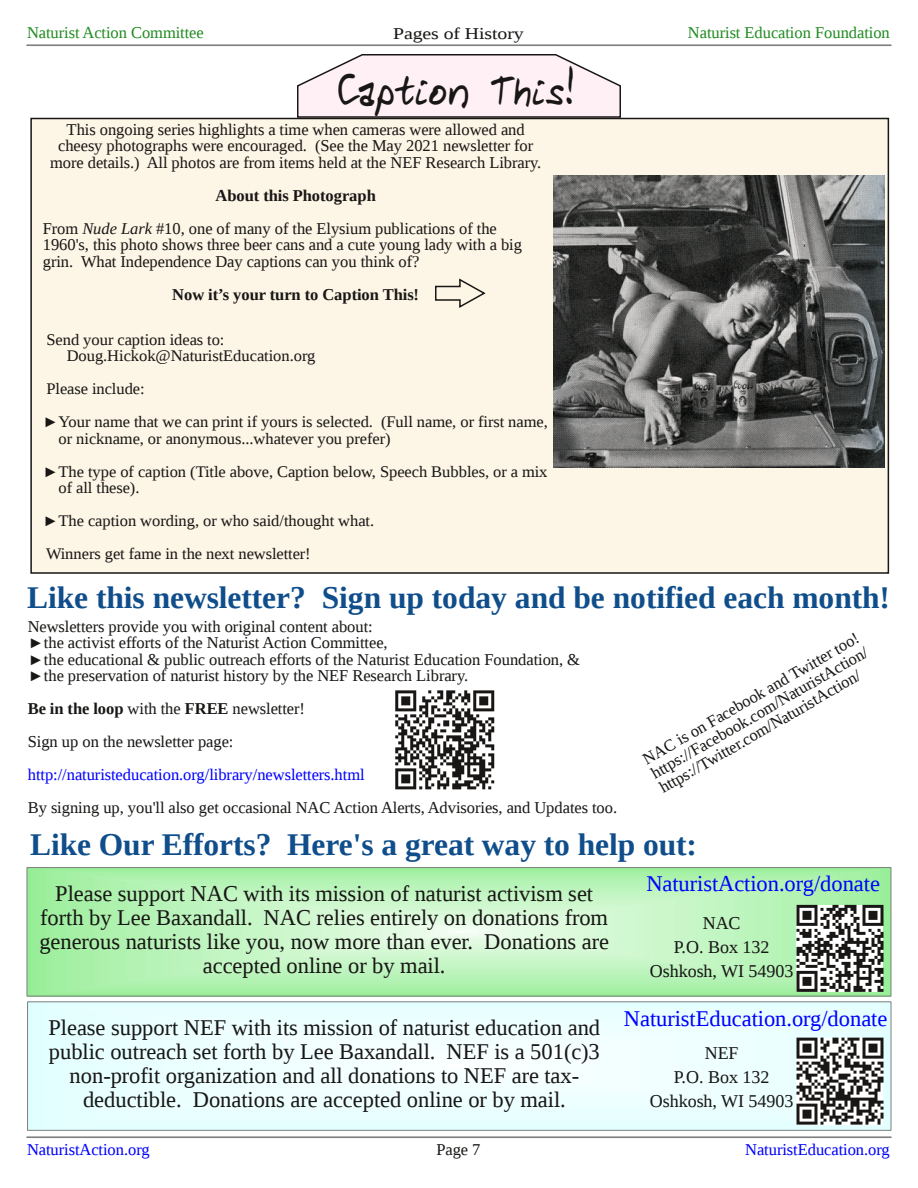
<style>
.page{position:relative;width:918px;height:1188px;background:#fff}
.page>*{position:absolute;margin:0;border:0;box-sizing:border-box;transform-origin:0 0}
.t1{font:46.2px "Domestic Manners";letter-spacing:-.05em;color:#181715;scale:.91 1}
.t2{font:700 31.5px "Liberation Serif";color:#104e8b}
.t3{font:22.5px/24px "Liberation Serif";letter-spacing:-.005em;color:#181715;text-align:center}
.t4{font:22.5px "Liberation Serif";letter-spacing:-.005em;color:#00f}
.t5{font:18px/24px "Liberation Serif";color:#181715;text-align:center}
.t6{font:16.5px/16.5px "Liberation Serif";letter-spacing:-.005em;color:#181715}
.t7{font:16.5px "Liberation Serif";letter-spacing:-.005em;color:#00f}
.t8{font:16.5px "Liberation Serif";letter-spacing:-.005em;color:#228b22}
.t9{font:700 16.5px "Liberation Serif";color:#181715}
.t10{font:16.5px "Liberation Serif";letter-spacing:-.005em;color:#181715;scale:1.2 1}
.t11{font:16.2px/33px "Liberation Serif";letter-spacing:-.005em;color:#181715}
.s1{font-weight:700}
.s2{font-style:italic}
.s3{font-size:16.5px}
</style>
<div class="page">
<hr style="left:27px;top:1136px;width:864px;height:2px;background:#7f7f7f">
<hr style="left:27px;top:44px;width:864px;height:2px;background:#7f7f7f">
<div style="left:31px;top:118px;width:857px;height:455px;background:#fdf5e6"></div>
<div style="left:30px;top:118px;width:859px;height:456px;border:2px solid #181715"></div>
<svg style="left:296px;top:54px;width:326px;height:64px"></svg>
<svg style="left:435px;top:278px;width:51px;height:30px"></svg>
<svg style="left:395px;top:690px;width:99px;height:99px"></svg>
<svg style="left:29px;top:870px;width:860px;height:124px;background:#bbf4bb"></svg>
<svg style="left:796px;top:905px;width:88px;height:87px"></svg>
<div style="left:28px;top:1002px;width:863px;height:128px;background:#ebffff"></div>
<svg style="left:796px;top:1038px;width:88px;height:87px;background:#8a8a89"></svg>
<img style="left:554px;top:176px;width:331px;height:292px">
<p class="t8" style="left:27px;top:23px;width:178px">Naturist Action Committee</p>
<p class="t10" style="left:393px;top:24px;width:110px">Pages of History</p>
<p class="t8" style="left:688px;top:24px;width:203px">Naturist Education Foundation</p>
<h1 class="t1" style="left:333px;top:49px;width:266px">Caption This!</h1>
<p class="t6" style="left:50px;top:121px;width:493px;text-align:center">This ongoing series highlights a time when cameras were allowed and cheesy photographs were encouraged. (See the May 2021 newsletter for more details.) All photos are from items held at the NEF Research Library.</p>
<p class="t6" style="left:43px;top:179px;width:456px;line-height:33px;text-indent:173px"><span class="s1">About this Photograph<br></span>From <span class="s2">Nude Lark</span> #10, one of many of the Elysium publications of the</p>
<p class="t6" style="left:43px;top:237px;width:481px">1960's, this photo shows three beer cans and a cute young lady with a big grin. What Independence Day captions can you think of?</p>
<p class="t9" style="left:172px;top:285px;width:248px">Now it’s your turn to Caption This!</p>
<p class="t11" style="left:67px;top:331px;width:250px;line-height:16.5px;text-indent:-20px">Send your caption ideas to:<br>Doug.Hickok@NaturistEducation.org</p>
<p class="t11" style="left:42px;top:372px;width:507px">Please include:<br><span class="s3">►</span>Your name that we can print if yours is selected. (Full name, or first name,</p>
<p class="t11" style="left:42px;top:422px;width:507px;text-indent:16px">or nickname, or anonymous...whatever you prefer)<br><span class="s3">►</span>The type of caption (Title above, Caption below, Speech Bubbles, or a mix</p>
<p class="t11" style="left:42px;top:471px;width:333px;text-indent:16px">of all these).<br><span class="s3">►</span>The caption wording, or who said/thought what.<br>Winners get fame in the next newsletter!</p>
<h2 class="t2" style="left:27px;top:580px;width:865px">Like this newsletter? Sign up today and be notified each month!</h2>
<p class="t6" style="left:28px;top:618px;width:554px">Newsletters provide you with original content about:<br>►the activist efforts of the Naturist Action Committee,<br>►the educational &amp; public outreach efforts of the Naturist Education Foundation, &amp; ►the preservation of naturist history by the NEF Research Library.</p>
<p class="t6" style="left:28px;top:692px;width:279px;line-height:33px"><span class="s1">Be in the loop</span> with the <span class="s1">FREE</span> newsletter!<br>Sign up on the newsletter page:</p>
<p class="t7" style="left:28px;top:766px;width:338px">http://naturisteducation.org/library/newsletters.html</p>
<p class="t6" style="left:28px;top:799px;width:591px">By signing up, you'll also get occasional NAC Action Alerts, Advisories, and Updates too.</p>
<p class="t6" style="left:640px;top:753px;width:249px;text-align:justify;rotate:-30deg">NAC is on Facebook and Twitter too! https://Facebook.com/NaturistAction/ https://Twitter.com/NaturistAction/</p>
<h2 class="t2" style="left:30px;top:827px;width:669px">Like Our Efforts? Here's a great way to help out:</h2>
<h3 class="t4" style="left:646px;top:871px;width:235px">NaturistAction.org/donate</h3>
<h3 class="t3" style="left:39px;top:882px;width:571px">Please support NAC with its mission of naturist activism set forth by Lee Baxandall. NAC relies entirely on donations from generous naturists like you, now more than ever. Donations are accepted online or by mail.</h3>
<p class="t5" style="left:650px;top:911px;width:145px">NAC<br>P.O. Box 132<br>Oshkosh, WI 54903</p>
<h3 class="t3" style="left:49px;top:1015px;width:553px">Please support NEF with its mission of naturist education and public outreach set forth by Lee Baxandall. NEF is a 501(c)3 non-profit organization and all donations to NEF are tax&shy;deductible. Donations are accepted online or by mail.</h3>
<h3 class="t4" style="left:624px;top:1006px;width:265px">NaturistEducation.org/donate</h3>
<p class="t5" style="left:650px;top:1041px;width:145px">NEF<br>P.O. Box 132<br>Oshkosh, WI 54903</p>
<p class="t6" style="left:436px;top:1141px;width:46px">Page 7</p>
<p class="t7" style="left:27px;top:1140px;width:124px">NaturistAction.org</p>
<p class="t7" style="left:745px;top:1140px;width:146px">NaturistEducation.org</p>
</div>
